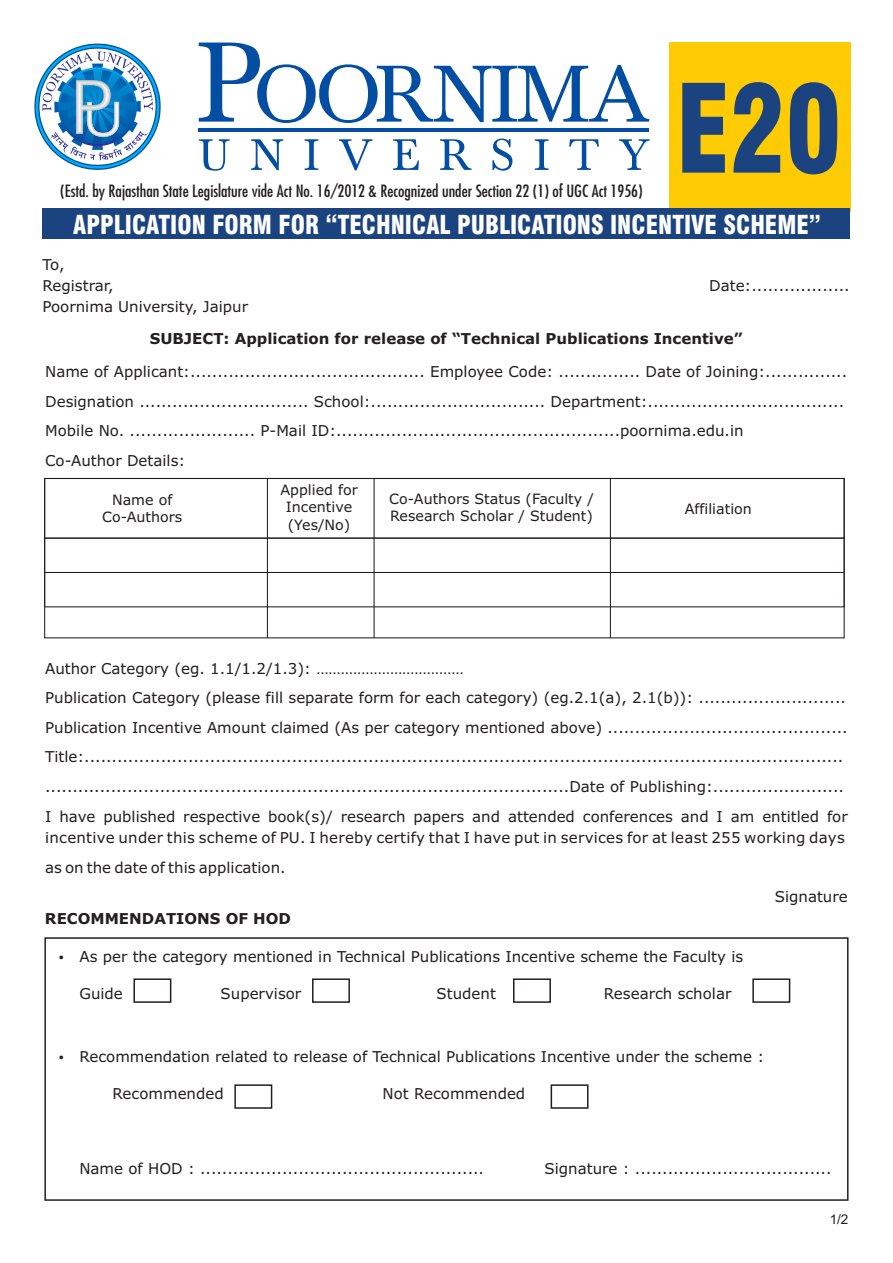
<style>
.page{position:relative;width:893px;height:1263px;background:#fff}
.page>*{position:absolute;margin:0;border:0;box-sizing:border-box;transform-origin:0 0}
.t1{font:900 condensed 119.4px "Swiss 721 BT";color:#1a437f;scale:.87 1}
.t2{font:900 condensed 25.5px "Swiss 721 BT";color:#fff;scale:.94 1}
.t3{font:16.5px "Fujiyama";color:#231f20}
.t4{font:15px/29.7px "Verdana";color:#231f20}
.t5{font:700 15px "Verdana";color:#231f20}
.t6{font:14.25px/17.2px "Verdana";color:#231f20;text-align:center}
.t7{font:13.5px "Arial";color:#231f20}
</style>
<div class="page">
<div style="left:669px;top:43px;width:181px;height:169px;background:#ffcb04"></div>
<div style="left:43px;top:209px;width:807px;height:30px;background:#1a437f"></div>
<svg style="left:199px;top:139px;width:451px;height:32px"></svg>
<svg style="left:199px;top:43px;width:450px;height:80px"></svg>
<hr style="left:199px;top:128px;width:450px;height:4px;background:#034ea2">
<svg style="left:34px;top:43px;width:127px;height:127px"></svg>
<div style="left:44px;top:478px;width:801px;height:61px;border:1px solid #231f20"></div>
<div style="left:44px;top:538px;width:801px;height:35px;border:1px solid #231f20"></div>
<div style="left:44px;top:572px;width:801px;height:35px;border:1px solid #231f20"></div>
<hr style="left:267px;top:478px;width:1px;height:160px;background:#231f20">
<hr style="left:374px;top:478px;width:1px;height:160px;background:#231f20">
<hr style="left:610px;top:478px;width:1px;height:160px;background:#231f20">
<div style="left:44px;top:937px;width:804px;height:264px;border:2px solid #231f20"></div>
<div style="left:234px;top:1084px;width:38px;height:25px;border:2px solid #231f20"></div>
<div style="left:752px;top:978px;width:38px;height:25px;border:2px solid #231f20"></div>
<div style="left:513px;top:978px;width:38px;height:25px;border:2px solid #231f20"></div>
<div style="left:312px;top:978px;width:38px;height:25px;border:2px solid #231f20"></div>
<div style="left:133px;top:978px;width:38px;height:25px;border:2px solid #231f20"></div>
<div style="left:551px;top:1084px;width:37px;height:25px;border:2px solid #231f20"></div>
<h1 class="t1" style="left:676px;top:82px;width:192px">E20</h1>
<h2 class="t2" style="left:73px;top:215px;width:797px">APPLICATION FORM FOR “TECHNICAL PUBLICATIONS INCENTIVE SCHEME”</h2>
<p class="t3" style="left:60px;top:180px;width:584px">(Estd. by Rajasthan State Legislature vide Act No. 16/2012 &amp; Recognized under Section 22 (1) of UGC Act 1956)</p>
<p class="t4" style="left:43px;top:256px;width:207px;line-height:20.7px">To,<br>Registrar,<br>Poornima University, Jaipur</p>
<p class="t4" style="left:709px;top:272px;width:142px">Date:..................</p>
<p class="t5" style="left:150px;top:332px;width:594px">SUBJECT: Application for release of “Technical Publications Incentive”</p>
<p class="t4" style="left:45px;top:358px;width:803px">Name of Applicant:........................................... Employee Code: ............... Date of Joining:...............<br>Designation ............................... School:................................ Department:....................................<br>Mobile No. ....................... P-Mail ID:....................................................poornima.edu.in<br>Co-Author Details:</p>
<p class="t6" style="left:102px;top:492px;width:82px">Name of<br>Co-Authors</p>
<p class="t6" style="left:280px;top:482px;width:79px">Applied for<br>Incentive (Yes/No)</p>
<p class="t6" style="left:389px;top:491px;width:206px;text-align:left">Co-Authors Status (Faculty /<br>Research Scholar / Student)</p>
<p class="t6" style="left:685px;top:501px;width:69px">Affiliation</p>
<p class="t4" style="left:45px;top:654px;width:804px">Author Category (eg. 1.1/1.2/1.3): ………………………………<br>Publication Category (please fill separate form for each category) (eg.2.1(a), 2.1(b)): ...........................<br>Publication Incentive Amount claimed (As per category mentioned above) ............................................<br>Title:........................................................................................................................................... ................................................................................................Date of Publishing:........................<br>I have published respective book(s)/ research papers and attended conferences and I am entitled for</p>
<p class="t4" style="left:45px;top:824px;width:801px">incentive under this scheme of PU. I hereby certify that I have put in services for at least 255 working days</p>
<p class="t4" style="left:45px;top:853px;width:242px">as on the date of this application.</p>
<p class="t4" style="left:775px;top:883px;width:74px">Signature</p>
<p class="t5" style="left:45px;top:913px;width:248px">RECOMMENDATIONS OF HOD</p>
<p class="t4" style="left:79px;top:943px;width:665px">As per the category mentioned in Technical Publications Incentive scheme the Faculty is</p>
<p class="t4" style="left:79px;top:980px;width:45px">Guide</p>
<p class="t4" style="left:221px;top:980px;width:82px">Supervisor</p>
<p class="t4" style="left:437px;top:980px;width:61px">Student</p>
<p class="t4" style="left:604px;top:980px;width:129px">Research scholar</p>
<p class="t4" style="left:79px;top:1043px;width:686px">Recommendation related to release of Technical Publications Incentive under the scheme :</p>
<p class="t4" style="left:113px;top:1080px;width:113px">Recommended</p>
<p class="t4" style="left:383px;top:1080px;width:144px">Not Recommended</p>
<p class="t4" style="left:79px;top:1154px;width:406px">Name of HOD : ....................................................</p>
<p class="t4" style="left:545px;top:1154px;width:288px">Signature : ....................................</p>
<p class="t7" style="left:830px;top:1214px;width:20px">1/2</p>
</div>
